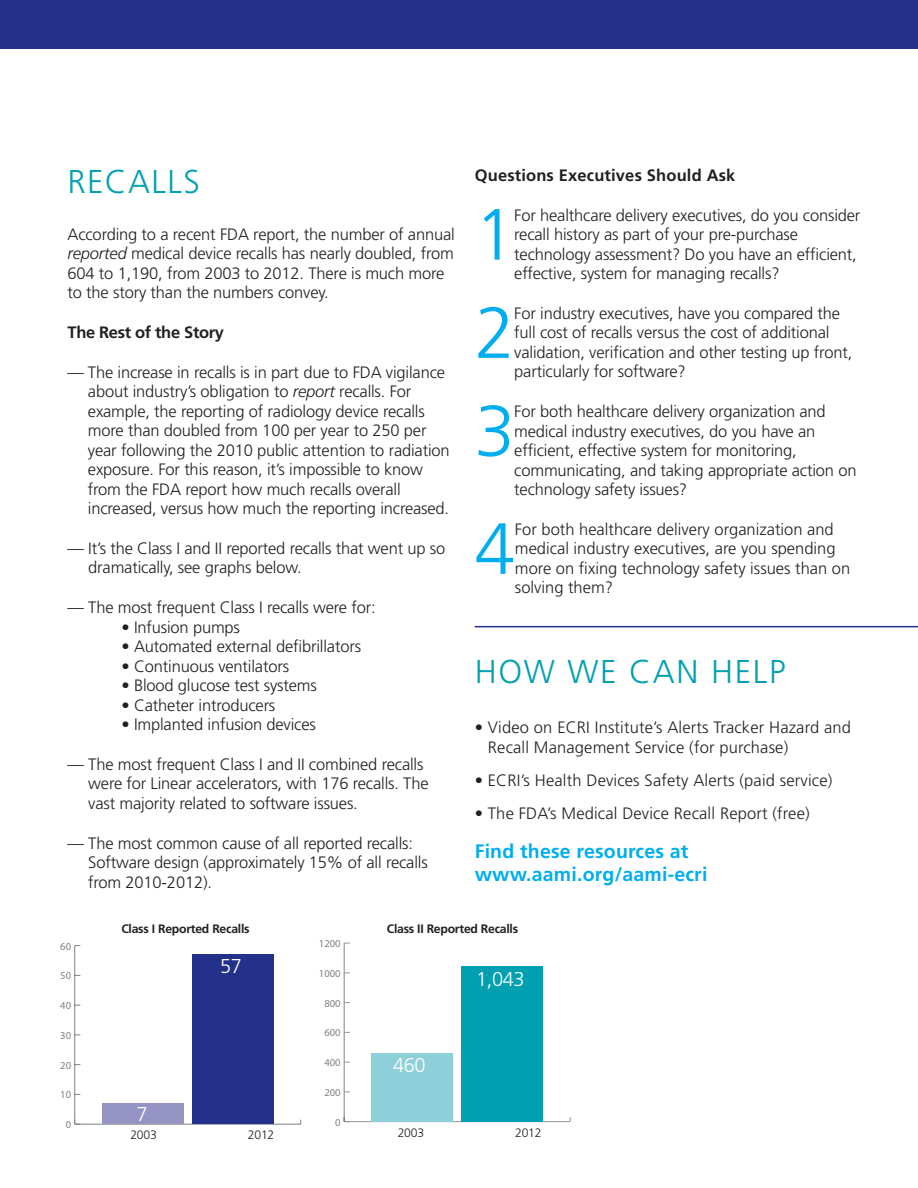
<style>
.page{position:relative;width:918px;height:1188px;background:#fff}
.page>*{position:absolute;margin:0;border:0;box-sizing:border-box;transform-origin:0 0}
.Story_subhead_1{font:300 72.3px "Frutiger";color:#00aeef}
.Eyebrow_column_title{font:300 33px "Frutiger";letter-spacing:.05em;color:#00a0b0}
.Story_subhead_1-2{font:300 19.95px "Frutiger";letter-spacing:-.02em;color:#fff}
.Story_subhead_1-3{font:700 19.5px/22.5px "Frutiger";letter-spacing:.01em;color:#00aeef}
.Story_subhead_1-4{font:300 16.5px/19.5px "Frutiger";letter-spacing:-.01em;color:#231f20}
.Story_subhead_1-5{font:300 16.5px/19.5px "Frutiger";letter-spacing:.01em;color:#231f20}
.Story_subhead_1-6{font:700 16.5px "Frutiger";letter-spacing:.01em;color:#231f20}
.Story_subhead_1-7{font:700 16.5px "Frutiger";letter-spacing:-.02em;color:#231f20}
.Story_subhead_1-8{font:700 12.3px "Frutiger";letter-spacing:-.02em;color:#231f20}
.Story_subhead_1-9{font:300 12.3px "Frutiger";letter-spacing:-.02em;color:#231f20}
.t1{font:10.65px "Myriad Pro";color:#808285}
.s1{font-style:italic}
</style>
<div class="page">
<div style="left:0;top:0;width:918px;height:49px;background:#24318b"></div>
<hr style="left:75px;top:1124px;width:226px;height:1px;background:#808285">
<hr style="left:74px;top:946px;width:1px;height:178px;background:#808285">
<svg style="left:74px;top:1120px;width:6px;height:5px"></svg>
<div style="left:192px;top:955px;width:82px;height:169px;background:#24318b"></div>
<div style="left:102px;top:1103px;width:81px;height:21px;background:#9694c5"></div>
<hr style="left:344px;top:1121px;width:226px;height:1px;background:#939598">
<hr style="left:344px;top:943px;width:1px;height:179px;background:#808285">
<div style="left:462px;top:966px;width:81px;height:156px;background:#00a0b0"></div>
<div style="left:371px;top:1053px;width:82px;height:69px;background:#8ed0d9"></div>
<hr style="left:475px;top:626px;width:443px;height:1px;background:#24318b">
<p class="Eyebrow_column_title" style="left:68px;top:163px;width:134px">RECALLS</p>
<p class="Story_subhead_1-4" style="left:68px;top:225px;width:389px">According to a recent FDA report, the number of annual <span class="s1">reported</span> medical device recalls has nearly doubled, from 604 to 1,190, from 2003 to 2012. There is much more to the story than the numbers convey.</p>
<p class="Story_subhead_1-7" style="left:68px;top:323px;width:158px">The Rest of the Story</p>
<p class="Story_subhead_1-4" style="left:88px;top:363px;width:363px;text-indent:-20px">— The increase in recalls is in part due to FDA vigilance about industry’s obligation to <span class="s1">report</span> recalls. For example, the reporting of radiology device recalls more than doubled from 100 per year to 250 per year following the 2010 public attention to radiation exposure. For this reason, it’s impossible to know from the FDA report how much recalls overall increased, versus how much the reporting increased.</p>
<p class="Story_subhead_1-4" style="left:88px;top:539px;width:359px;text-indent:-21px">— It’s the Class I and II reported recalls that went up so dramatically, see graphs below.</p>
<p class="Story_subhead_1-4" style="left:68px;top:598px;width:310px">— The most frequent Class I recalls were for:</p>
<p class="Story_subhead_1-4" style="left:122px;top:618px;width:120px">• Infusion pumps</p>
<p class="Story_subhead_1-4" style="left:122px;top:637px;width:241px">• Automated external defibrillators</p>
<p class="Story_subhead_1-4" style="left:122px;top:657px;width:169px">• Continuous ventilators</p>
<p class="Story_subhead_1-4" style="left:122px;top:676px;width:197px">• Blood glucose test systems</p>
<p class="Story_subhead_1-4" style="left:122px;top:696px;width:155px">• Catheter introducers</p>
<p class="Story_subhead_1-4" style="left:122px;top:715px;width:196px">• Implanted infusion devices</p>
<p class="Story_subhead_1-4" style="left:88px;top:755px;width:342px;text-indent:-21px">— The most frequent Class I and II combined recalls were for Linear accelerators, with 176 recalls. The vast majority related to software issues.</p>
<p class="Story_subhead_1-4" style="left:88px;top:834px;width:341px;text-indent:-21px">— The most common cause of all reported recalls:<br>Software design (approximately 15% of all recalls from 2010-2012).</p>
<p class="Story_subhead_1-6" style="left:475px;top:165px;width:262px">Questions Executives Should Ask</p>
<p class="Story_subhead_1" style="left:475px;top:194px;width:42px">1</p>
<p class="Story_subhead_1-4" style="left:514px;top:205px;width:348px">For healthcare delivery executives, do you consider recall history as part of your pre-purchase technology assessment? Do you have an efficient, effective, system for managing recalls?</p>
<p class="Story_subhead_1" style="left:475px;top:292px;width:42px">2</p>
<p class="Story_subhead_1-4" style="left:514px;top:304px;width:340px">For industry executives, have you compared the full cost of recalls versus the cost of additional validation, verification and other testing up front, particularly for software?</p>
<p class="Story_subhead_1" style="left:475px;top:390px;width:42px">3</p>
<p class="Story_subhead_1-4" style="left:514px;top:402px;width:344px">For both healthcare delivery organization and medical industry executives, do you have an efficient, effective system for monitoring, communicating, and taking appropriate action on technology safety issues?</p>
<p class="Story_subhead_1" style="left:475px;top:508px;width:42px">4</p>
<p class="Story_subhead_1-4" style="left:515px;top:520px;width:337px">For both healthcare delivery organization and medical industry executives, are you spending more on fixing technology safety issues than on solving them?</p>
<p class="Eyebrow_column_title" style="left:475px;top:653px;width:312px">HOW WE CAN HELP</p>
<p class="Story_subhead_1-5" style="left:488px;top:718px;width:365px;text-indent:-13px">• Video on ECRI Institute’s Alerts Tracker Hazard and<br>Recall Management Service (for purchase)</p>
<p class="Story_subhead_1-5" style="left:475px;top:770px;width:359px">• ECRI’s Health Devices Safety Alerts (paid service)</p>
<p class="Story_subhead_1-5" style="left:475px;top:803px;width:336px">• The FDA’s Medical Device Recall Report (free)</p>
<p class="Story_subhead_1-3" style="left:475px;top:840px;width:234px">Find these resources at www.aami.org/aami-ecri</p>
<p class="Story_subhead_1-8" style="left:121px;top:921px;width:130px">Class I Reported Recalls</p>
<p class="Story_subhead_1-8" style="left:387px;top:921px;width:133px">Class II Reported Recalls</p>
<p class="t1" style="left:60px;top:939px;width:12px">60</p>
<p class="t1" style="left:319px;top:937px;width:23px">1200</p>
<p class="t1" style="left:60px;top:969px;width:12px">50</p>
<p class="Story_subhead_1-2" style="left:220px;top:954px;width:23px">57</p>
<p class="t1" style="left:319px;top:967px;width:23px">1000</p>
<p class="Story_subhead_1-2" style="left:476px;top:967px;width:50px">1,043</p>
<p class="t1" style="left:60px;top:999px;width:12px">40</p>
<p class="t1" style="left:324px;top:996px;width:18px">800</p>
<p class="t1" style="left:60px;top:1029px;width:12px">30</p>
<p class="t1" style="left:324px;top:1026px;width:18px">600</p>
<p class="t1" style="left:60px;top:1058px;width:12px">20</p>
<p class="t1" style="left:324px;top:1056px;width:18px">400</p>
<p class="Story_subhead_1-2" style="left:393px;top:1054px;width:34px">460</p>
<p class="t1" style="left:60px;top:1088px;width:12px">10</p>
<p class="t1" style="left:324px;top:1086px;width:18px">200</p>
<p class="t1" style="left:66px;top:1118px;width:7px">0</p>
<p class="Story_subhead_1-2" style="left:137px;top:1103px;width:13px">7</p>
<p class="Story_subhead_1-9" style="left:130px;top:1128px;width:28px">2003</p>
<p class="Story_subhead_1-9" style="left:248px;top:1128px;width:28px">2012</p>
<p class="t1" style="left:335px;top:1115px;width:7px">0</p>
<p class="Story_subhead_1-9" style="left:398px;top:1126px;width:28px">2003</p>
<p class="Story_subhead_1-9" style="left:515px;top:1126px;width:28px">2012</p>
</div>
